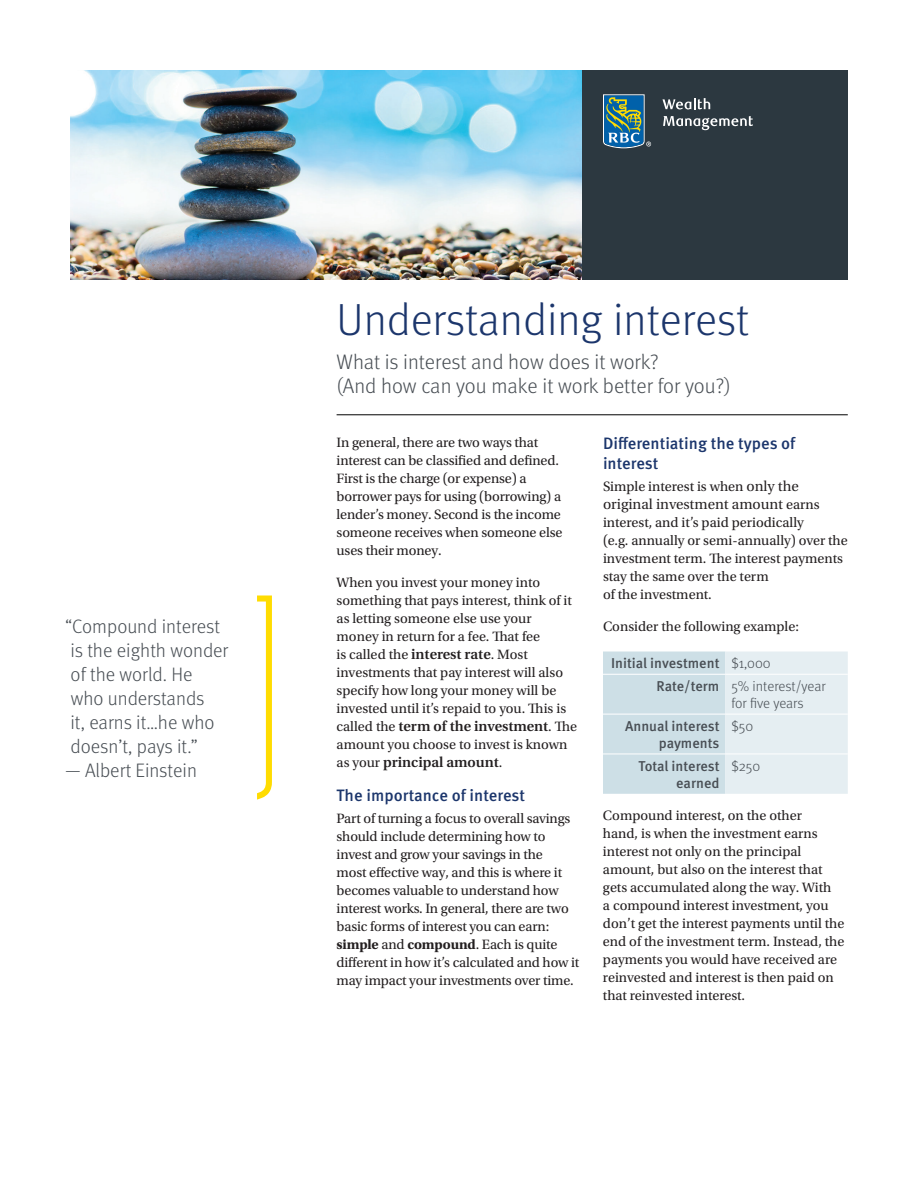
<style>
.page{position:relative;width:918px;height:1188px;background:#fff}
.page>*{position:absolute;margin:0;border:0;box-sizing:border-box;transform-origin:0 0}
._1-Main_Title{font:300 45px "Meta OT";color:#1c366c}
._2-Subtitle{font:300 21px/24px "Meta OT";color:#484e54}
.t1{font:300 19.5px/24px "Meta OT";color:#484e54}
._4-Text_Headline{font:500 16.5px/19.5px "Meta OT";color:#1c366c}
._5-Body_Copy{font:14.25px/18px "Utopia Std";letter-spacing:-.005em;color:#231f20}
.Paragraph_Style_1{font:500 14.25px/17.1px "Meta OT";color:#484e54;text-align:right}
.t2{font:300 14.25px/17.1px "Meta OT";color:#484e54}
.s1{font-family:"Utopia";font-weight:600}
.s2{font-weight:700}
.s3{font-family:"Utopia"}
</style>
<div class="page">
<div style="left:581px;top:70px;width:267px;height:210px;background:#2c3840"></div>
<svg style="left:603px;top:94px;width:48px;height:54px;background:#4a7e8a"></svg>
<svg style="left:662px;top:98px;width:48px;height:11px"></svg>
<svg style="left:663px;top:116px;width:90px;height:14px"></svg>
<img style="left:70px;top:70px;width:512px;height:210px">
<hr style="left:337px;top:415px;width:511px;height:1px;background:#000">
<svg style="left:257px;top:596px;width:15px;height:204px"></svg>
<svg style="left:603px;top:652px;width:245px;height:142px;background:#d9e6ec"></svg>
<hr style="left:603px;top:674px;width:122px;height:1px;background:#fff">
<hr style="left:725px;top:674px;width:123px;height:1px;background:#fff">
<hr style="left:603px;top:714px;width:122px;height:1px;background:#fff">
<hr style="left:725px;top:714px;width:123px;height:1px;background:#fff">
<hr style="left:603px;top:754px;width:122px;height:1px;background:#fff">
<hr style="left:725px;top:754px;width:123px;height:1px;background:#fff">
<p class="t1" style="left:65px;top:614px;width:165px">“Compound interest is the eighth wonder of the world. He<br>who understands<br>it, earns it…he who doesn’t, pays it.”</p>
<p class="t1" style="left:65px;top:758px;width:133px">— Albert Einstein</p>
<h1 class="_1-Main_Title" style="left:337px;top:293px;width:414px">Understanding interest</h1>
<h2 class="_2-Subtitle" style="left:337px;top:350px;width:396px">What is interest and how does it work?<br>(And how can you make it work better for you?)</h2>
<p class="_5-Body_Copy" style="left:337px;top:434px;width:227px">In general, there are two ways that interest can be classified and defined.<br>First is the charge (or expense) a borrower pays for using (borrowing) a lender’s money. Second is the income someone receives when someone else uses their money.</p>
<p class="_5-Body_Copy" style="left:337px;top:574px;width:242px">When you invest your money into something that pays interest, think of it as letting someone else use your money in return for a fee. That fee<br>is called the <span class="s1">interest rate</span>. Most investments that pay interest will also specify how long your money will be invested until it’s repaid to you. This is called the <span class="s1">term of the investment</span>. The amount you choose to invest is known as your <span class="s1">principal amount</span>.</p>
<h3 class="_4-Text_Headline" style="left:337px;top:786px;width:190px">The importance of interest</h3>
<p class="_5-Body_Copy" style="left:337px;top:810px;width:235px">Part of turning a focus to overall savings should include determining how to invest and grow your savings in the most effective way, and this is where it becomes valuable to understand how interest works. In general, there are two basic forms of interest you can earn:</p>
<p class="_5-Body_Copy" style="left:337px;top:936px;width:244px"><span class="s2">simple</span> and <span class="s2">compound</span>. Each is quite different in how it’s calculated and how it may impact your investments over time.</p>
<h3 class="_4-Text_Headline" style="left:603px;top:434px;width:194px">Differentiating the types of interest</h3>
<p class="_5-Body_Copy" style="left:603px;top:478px;width:246px">Simple interest is when <span class="s3">only the original investment amount</span> earns interest, and it’s paid periodically<br>(e.g. annually or semi-annually) over the investment term. The interest payments stay the same over the term<br>of the investment.</p>
<p class="_5-Body_Copy" style="left:603px;top:618px;width:197px">Consider the following example:</p>
<p class="Paragraph_Style_1" style="left:611px;top:655px;width:110px">Initial investment</p>
<p class="t2" style="left:731px;top:655px;width:41px">$1,000</p>
<p class="Paragraph_Style_1" style="left:656px;top:678px;width:64px">Rate/term</p>
<p class="t2" style="left:731px;top:678px;width:96px">5% interest/year for five years</p>
<p class="Paragraph_Style_1" style="left:625px;top:718px;width:96px">Annual interest payments</p>
<p class="t2" style="left:731px;top:718px;width:23px">$50</p>
<p class="Paragraph_Style_1" style="left:638px;top:757px;width:83px">Total interest earned</p>
<p class="t2" style="left:731px;top:757px;width:30px">$250</p>
<p class="_5-Body_Copy" style="left:603px;top:807px;width:243px">Compound interest, on the other<br>hand, is when the investment earns interest not only on the principal amount, but also on the interest that gets accumulated along the way. With<br>a compound interest investment, you don’t get the interest payments until the end of the investment term. Instead, the payments you would have received are reinvested and interest is then paid on that reinvested interest.</p>
</div>
